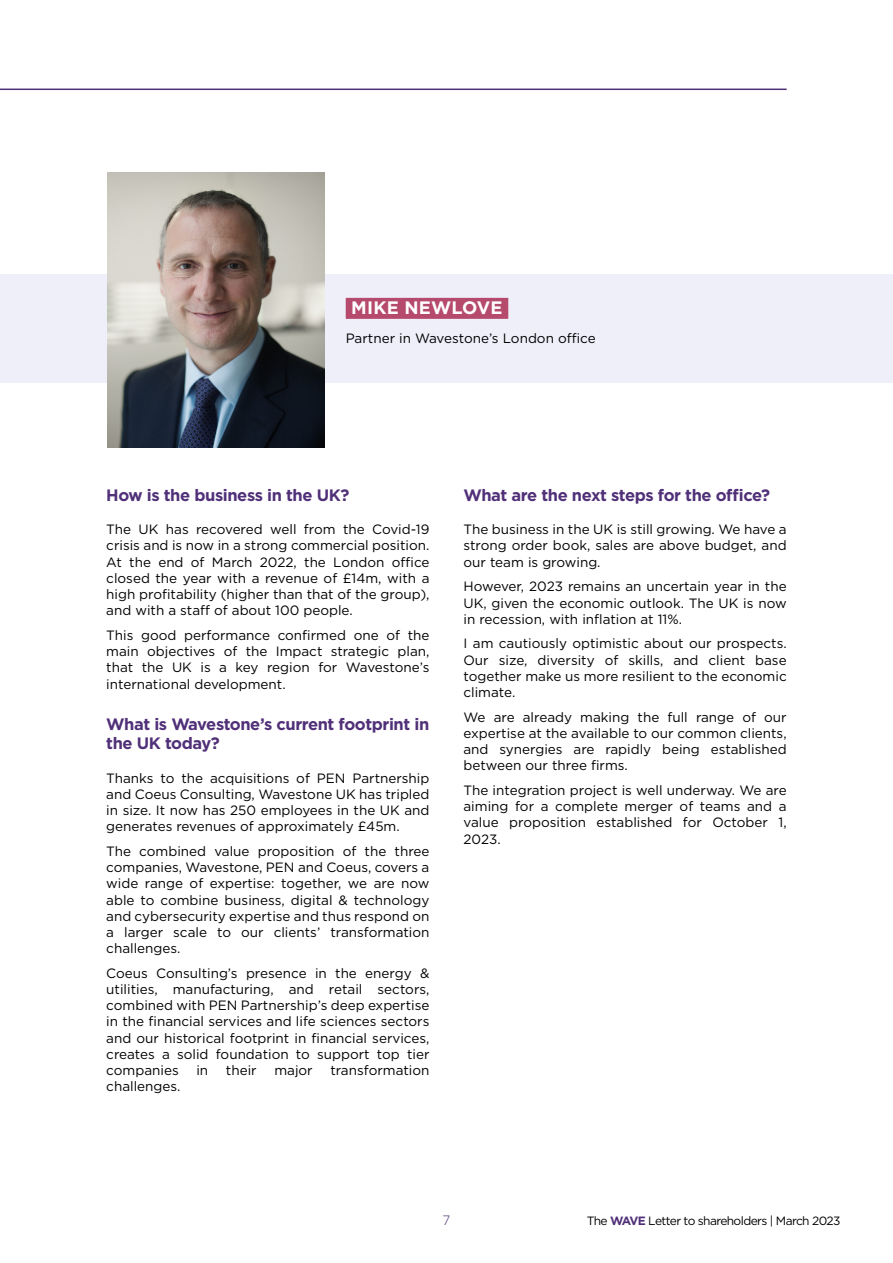
<style>
.page{position:relative;width:893px;height:1263px;background:#fff}
.page>*{position:absolute;margin:0;border:0;box-sizing:border-box;transform-origin:0 0}
.t1{font:700 18px "Gotham";letter-spacing:.01em;color:#fff}
.t2{font:700 16.5px/19.8px "Gotham";letter-spacing:-.025em;color:#503078}
.t3{font:13.5px/16.2px "Gotham";color:#000;text-align:justify}
.t4{font:300 13.5px "Gotham";color:#503078}
.t5{font:12px "Gotham";letter-spacing:-.05em;color:#000}
.s1{font-weight:700;color:#503078}
</style>
<div class="page">
<hr style="left:0;top:89px;width:787px;height:1px;background:#503078">
<div style="left:0;top:274px;width:893px;height:109px;background:#eeeff9"></div>
<div style="left:346px;top:298px;width:162px;height:21px;background:#b64a6c"></div>
<img style="left:107px;top:172px;width:218px;height:276px">
<h1 class="t1" style="left:351px;top:296px;width:153px">MIKE NEWLOVE</h1>
<p class="t3" style="left:346px;top:330px;width:252px">Partner in Wavestone’s London office</p>
<p class="t2" style="left:106px;top:485px;width:245px">How is the business in the UK?</p>
<p class="t3" style="left:106px;top:521px;width:325px">The UK has recovered well from the Covid-19 crisis and is now in a strong commercial position.<br>At the end of March 2022, the London office closed the year with a revenue of £14m, with a high profitability (higher than that of the group), and with a staff of about 100 people.</p>
<p class="t3" style="left:106px;top:627px;width:325px">This good performance confirmed one of the main objectives of the Impact strategic plan, that the UK is a key region for Wavestone’s international development.</p>
<p class="t2" style="left:106px;top:714px;width:325px">What is Wavestone’s current footprint in the UK today?</p>
<p class="t3" style="left:106px;top:769px;width:325px">Thanks to the acquisitions of PEN Partnership and Coeus Consulting, Wavestone UK has tripled in size. It now has 250 employees in the UK and generates revenues of approximately £45m.</p>
<p class="t3" style="left:106px;top:843px;width:325px">The combined value proposition of the three companies, Wavestone, PEN and Coeus, covers a wide range of expertise: together, we are now able to combine business, digital &amp; technology and cybersecurity expertise and thus respond on a larger scale to our clients’ transformation challenges.</p>
<p class="t3" style="left:106px;top:965px;width:325px">Coeus Consulting’s presence in the energy &amp; utilities, manufacturing, and retail sectors, combined with PEN Partnership’s deep expertise in the financial services and life sciences sectors and our historical footprint in financial services, creates a solid foundation to support top tier companies</p>
<p class="t3" style="left:196px;top:1062px;width:13px">in</p>
<p class="t3" style="left:226px;top:1062px;width:32px">their</p>
<p class="t3" style="left:274px;top:1062px;width:40px">major</p>
<p class="t3" style="left:330px;top:1062px;width:101px">transformation</p>
<p class="t3" style="left:106px;top:1078px;width:76px">challenges.</p>
<p class="t2" style="left:463px;top:485px;width:308px">What are the next steps for the office?</p>
<p class="t3" style="left:463px;top:521px;width:325px">The business in the UK is still growing. We have a strong order book, sales are above budget, and our team is growing.</p>
<p class="t3" style="left:463px;top:578px;width:325px">However, 2023 remains an uncertain year in the UK, given the economic outlook. The UK is now in recession, with inflation at 11%.</p>
<p class="t3" style="left:463px;top:635px;width:325px">I am cautiously optimistic about our prospects.<br>Our size, diversity of skills, and client base together make us more resilient to the economic climate.</p>
<p class="t3" style="left:463px;top:709px;width:325px">We are already making the full range of our expertise at the available to our common clients, and synergies are rapidly being established between our three firms.</p>
<p class="t3" style="left:463px;top:782px;width:325px">The integration project is well underway. We are aiming for a complete merger of teams and a value proposition established for October 1, 2023.</p>
<p class="t4" style="left:442px;top:1212px;width:9px">7</p>
<p class="t5" style="left:587px;top:1213px;width:255px">The <span class="s1">WAVE</span> Letter to shareholders | March 2023</p>
</div>
